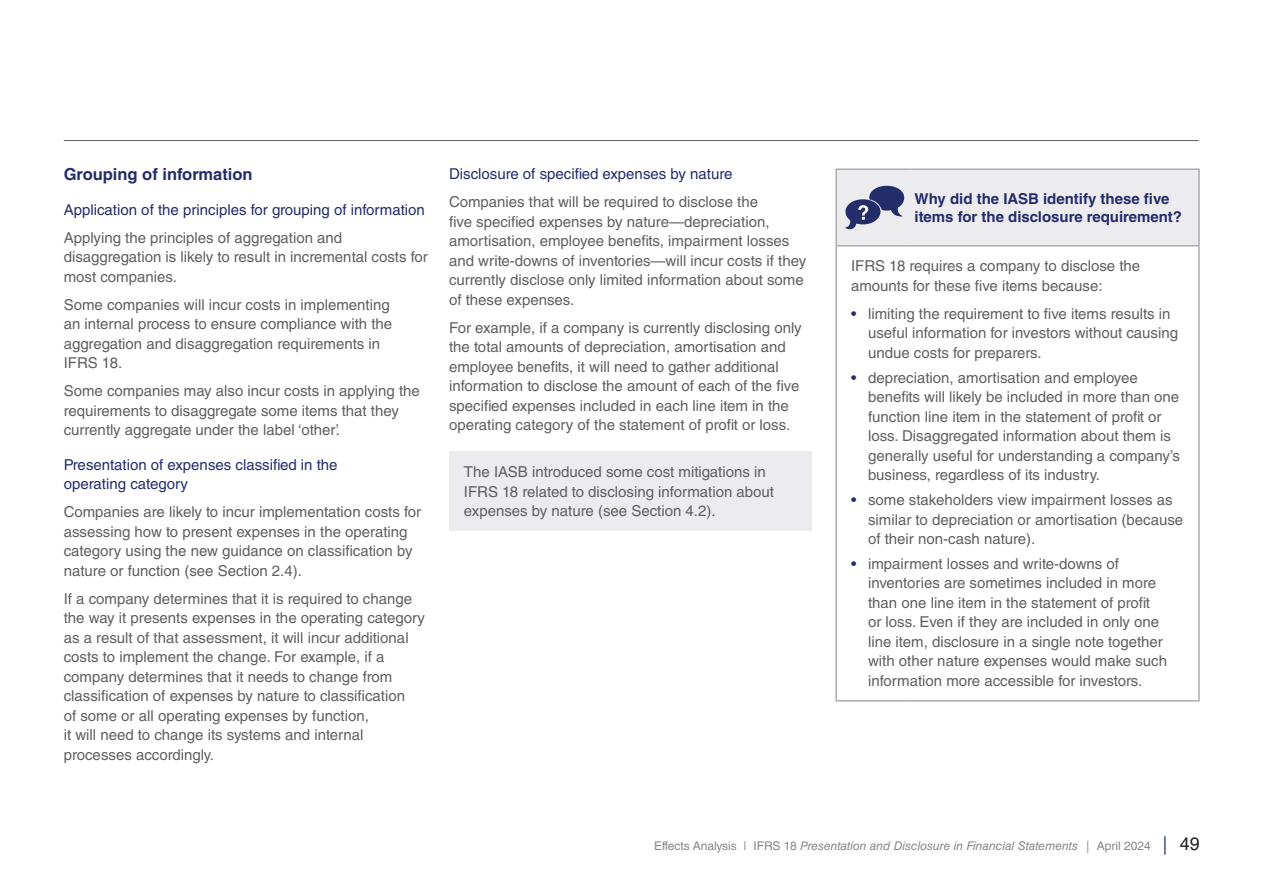
<style>
.page{position:relative;width:1263px;height:893px;background:#fff}
.page>*{position:absolute;margin:0;border:0;box-sizing:border-box;transform-origin:0 0}
.Level_3_heading{font:700 16.5px "Helvetica LT Std";color:#232d6a}
.Body_copy{font:15px/19.5px "Helvetica LT Std";color:#5f5f62}
.Level_4_heading{font:15px/19.5px "Helvetica LT Std";color:#232d6a}
.Table_heading{font:700 15px/18px "Helvetica LT Std";color:#232d6a}
.t1{font:italic 12px "Helvetica LT Std";color:#848689}
.s1{color:#232d6a}
.s2{font-style:normal}
.s3{font-family:"Swift LT Pro";font-style:normal}
.s4{font-family:"Swift LT Pro";font-style:normal;font-size:18px;color:#232d6a}
.s5{font-style:normal;font-size:18px;color:#231f20}
</style>
<div class="page">
<hr style="left:64px;top:140px;width:1135px;height:1px;background:#5f5f62">
<div style="left:449px;top:452px;width:363px;height:79px;background:#ececee"></div>
<hr style="left:835px;top:170px;width:2px;height:75px;background:#abacb0">
<hr style="left:835px;top:168px;width:75px;height:2px;background:#abacb0">
<hr style="left:910px;top:168px;width:290px;height:2px;background:#abacb0">
<hr style="left:1198px;top:170px;width:2px;height:75px;background:#abacb0">
<hr style="left:835px;top:247px;width:2px;height:453px;background:#abacb0">
<hr style="left:835px;top:245px;width:75px;height:2px;background:#abacb0">
<hr style="left:910px;top:245px;width:290px;height:2px;background:#abacb0">
<hr style="left:1198px;top:247px;width:2px;height:453px;background:#abacb0">
<hr style="left:835px;top:700px;width:75px;height:2px;background:#abacb0">
<hr style="left:910px;top:700px;width:290px;height:2px;background:#abacb0">
<svg style="left:837px;top:169px;width:362px;height:77px;background:#e0e1e5"></svg>
<p class="Level_3_heading" style="left:64px;top:164px;width:190px">Grouping of information</p>
<p class="Level_4_heading" style="left:64px;top:200px;width:363px">Application of the principles for grouping of information</p>
<p class="Body_copy" style="left:64px;top:228px;width:365px">Applying the principles of aggregation and disaggregation is likely to result in incremental costs for most companies.</p>
<p class="Body_copy" style="left:64px;top:295px;width:330px">Some companies will incur costs in implementing an internal process to ensure compliance with the aggregation and disaggregation requirements in IFRS 18.</p>
<p class="Body_copy" style="left:64px;top:381px;width:358px">Some companies may also incur costs in applying the requirements to disaggregate some items that they currently aggregate under the label ‘other’.</p>
<p class="Level_4_heading" style="left:64px;top:455px;width:275px">Presentation of expenses classified in the operating category</p>
<p class="Body_copy" style="left:64px;top:502px;width:359px">Companies are likely to incur implementation costs for assessing how to present expenses in the operating category using the new guidance on classification by nature or function (see Section 2.4).</p>
<p class="Body_copy" style="left:64px;top:589px;width:363px">If a company determines that it is required to change the way it presents expenses in the operating category as a result of that assessment, it will incur additional costs to implement the change. For example, if a company determines that it needs to change from classification of expenses by nature to classification<br>of some or all operating expenses by function,<br>it will need to change its systems and internal processes accordingly.</p>
<p class="Level_4_heading" style="left:449px;top:164px;width:285px">Disclosure of specified expenses by nature</p>
<p class="Body_copy" style="left:449px;top:192px;width:359px">Companies that will be required to disclose the<br>five specified expenses by nature—depreciation, amortisation, employee benefits, impairment losses and write-downs of inventories—will incur costs if they currently disclose only limited information about some of these expenses.</p>
<p class="Body_copy" style="left:449px;top:318px;width:354px">For example, if a company is currently disclosing only the total amounts of depreciation, amortisation and employee benefits, it will need to gather additional information to disclose the amount of each of the five specified expenses included in each line item in the operating category of the statement of profit or loss.</p>
<p class="Body_copy" style="left:464px;top:462px;width:312px">The IASB introduced some cost mitigations in<br>IFRS 18 related to disclosing information about expenses by nature (see Section 4.2).</p>
<p class="Table_heading" style="left:914px;top:189px;width:269px">Why did the IASB identify these five items for the disclosure requirement?</p>
<p class="Body_copy" style="left:851px;top:256px;width:291px">IFRS 18 requires a company to disclose the amounts for these five items because:</p>
<p class="Body_copy" style="left:868px;top:304px;width:311px;text-indent:-17px"><span class="s1">•</span> limiting the requirement to five items results in useful information for investors without causing undue costs for preparers.</p>
<p class="Body_copy" style="left:868px;top:368px;width:313px;text-indent:-17px"><span class="s1">•</span> depreciation, amortisation and employee benefits will likely be included in more than one function line item in the statement of profit or loss. Disaggregated information about them is generally useful for understanding a company’s business, regardless of its industry.</p>
<p class="Body_copy" style="left:868px;top:490px;width:317px;text-indent:-17px"><span class="s1">•</span> some stakeholders view impairment losses as similar to depreciation or amortisation (because of their non-cash nature).</p>
<p class="Body_copy" style="left:868px;top:554px;width:300px;text-indent:-17px"><span class="s1">•</span> impairment losses and write-downs of inventories are sometimes included in more than one line item in the statement of profit<br>or loss. Even if they are included in only one line item, disclosure in a single note together with other nature expenses would make such information more accessible for investors.</p>
<p class="t1" style="left:654px;top:839px;width:547px"><span class="s2">Effects Analysis | IFRS 18</span> Presentation and Disclosure in Financial Statements <span class="s3">|</span> <span class="s2">April 2024</span> <span class="s4">|</span> <span class="s5">49</span></p>
</div>
